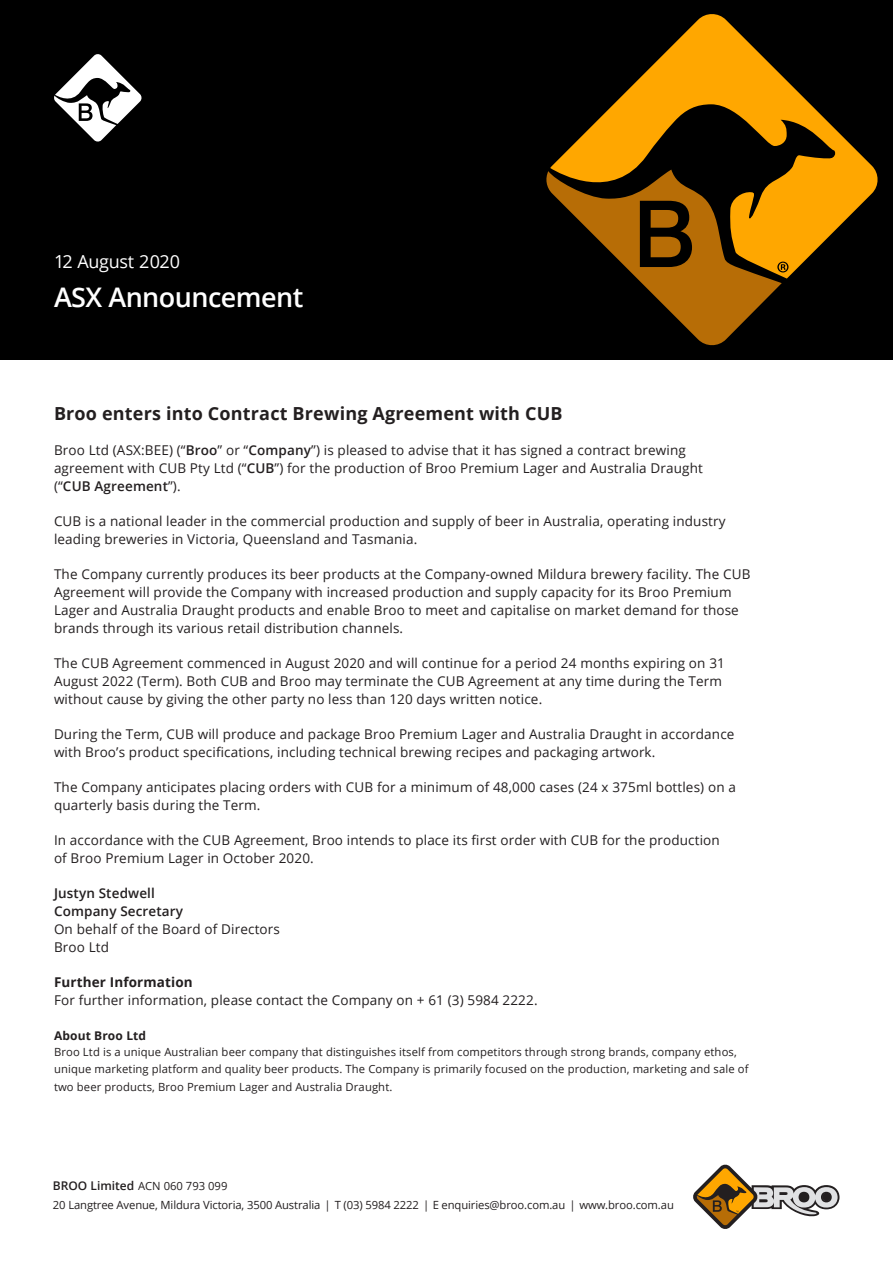
<style>
.page{position:relative;width:893px;height:1263px;background:#fff}
.page>*{position:absolute;margin:0;border:0;box-sizing:border-box;transform-origin:0 0}
.t1{font:600 27px "Open Sans";letter-spacing:-.02em;color:#fff}
.t2{font:700 18px "Open Sans";letter-spacing:.01em;color:#231f20}
.t3{font:18px "Open Sans";letter-spacing:-.02em;color:#fff}
.t4{font:13.5px/18px "Open Sans";letter-spacing:.01em;color:#231f20}
.t5{font:700 12px "Open Sans";letter-spacing:.01em;color:#231f20}
.t6{font:11.25px/16.5px "Open Sans";letter-spacing:.01em;color:#231f20}
.t7{font:11.25px "Open Sans";letter-spacing:-.01em;color:#231f20}
.s1{font-weight:600}
.s2{font-weight:700}
.s3{font-weight:600;font-size:12px}
</style>
<div class="page">
<div style="left:0;top:0;width:893px;height:359px;background:#000"></div>
<svg style="left:54px;top:54px;width:88px;height:88px"></svg>
<svg style="left:550px;top:14px;width:328px;height:264px"></svg>
<svg style="left:546px;top:170px;width:242px;height:176px"></svg>
<svg style="left:693px;top:1165px;width:146px;height:64px"></svg>
<p class="t3" style="left:54px;top:249px;width:128px">12 August 2020</p>
<p class="t1" style="left:54px;top:278px;width:251px">ASX Announcement</p>
<p class="t2" style="left:54px;top:400px;width:510px">Broo enters into Contract Brewing Agreement with CUB</p>
<p class="t4" style="left:54px;top:440px;width:650px">Broo Ltd (ASX:BEE) (“<span class="s1">Broo</span>” or “<span class="s1">Company</span>”) is pleased to advise that it has signed a contract brewing agreement with CUB Pty Ltd (“<span class="s1">CUB</span>”) for the production of Broo Premium Lager and Australia Draught (“<span class="s1">CUB Agreement</span>”).</p>
<p class="t4" style="left:54px;top:511px;width:673px">CUB is a national leader in the commercial production and supply of beer in Australia, operating industry leading breweries in Victoria, Queensland and Tasmania.</p>
<p class="t4" style="left:54px;top:564px;width:698px">The Company currently produces its beer products at the Company-owned Mildura brewery facility. The CUB Agreement will provide the Company with increased production and supply capacity for its Broo Premium Lager and Australia Draught products and enable Broo to meet and capitalise on market demand for those brands through its various retail distribution channels.</p>
<p class="t4" style="left:54px;top:653px;width:672px">The CUB Agreement commenced in August 2020 and will continue for a period 24 months expiring on 31<br>August 2022 (Term). Both CUB and Broo may terminate the CUB Agreement at any time during the Term without cause by giving the other party no less than 120 days written notice.</p>
<p class="t4" style="left:54px;top:724px;width:682px">During the Term, CUB will produce and package Broo Premium Lager and Australia Draught in accordance with Broo’s product specifications, including technical brewing recipes and packaging artwork.</p>
<p class="t4" style="left:54px;top:777px;width:683px">The Company anticipates placing orders with CUB for a minimum of 48,000 cases (24 x 375ml bottles) on a quarterly basis during the Term.</p>
<p class="t4" style="left:54px;top:830px;width:667px">In accordance with the CUB Agreement, Broo intends to place its first order with CUB for the production of Broo Premium Lager in October 2020.</p>
<p class="t4" style="left:54px;top:883px;width:228px"><span class="s1">Justyn Stedwell<br>Company Secretary<br></span>On behalf of the Board of Directors<br>Broo Ltd</p>
<p class="t4" style="left:54px;top:972px;width:485px"><span class="s2">Further Information<br></span>For further information, please contact the Company on + 61 (3) 5984 2222.</p>
<p class="t5" style="left:54px;top:1027px;width:94px">About Broo Ltd</p>
<p class="t6" style="left:54px;top:1044px;width:696px">Broo Ltd is a unique Australian beer company that distinguishes itself from competitors through strong brands, company ethos, unique marketing platform and quality beer products. The Company is primarily focused on the production, marketing and sale of</p>
<p class="t6" style="left:54px;top:1078px;width:340px">two beer products, Broo Premium Lager and Australia Draught.</p>
<p class="t6" style="left:53px;top:1177px;width:176px"><span class="s3">BROO Limited</span> ACN 060 793 099</p>
<p class="t7" style="left:53px;top:1197px;width:622px">20 Langtree Avenue, Mildura Victoria, 3500 Australia | T (03) 5984 2222 | E enquiries@broo.com.au | www.broo.com.au</p>
</div>
